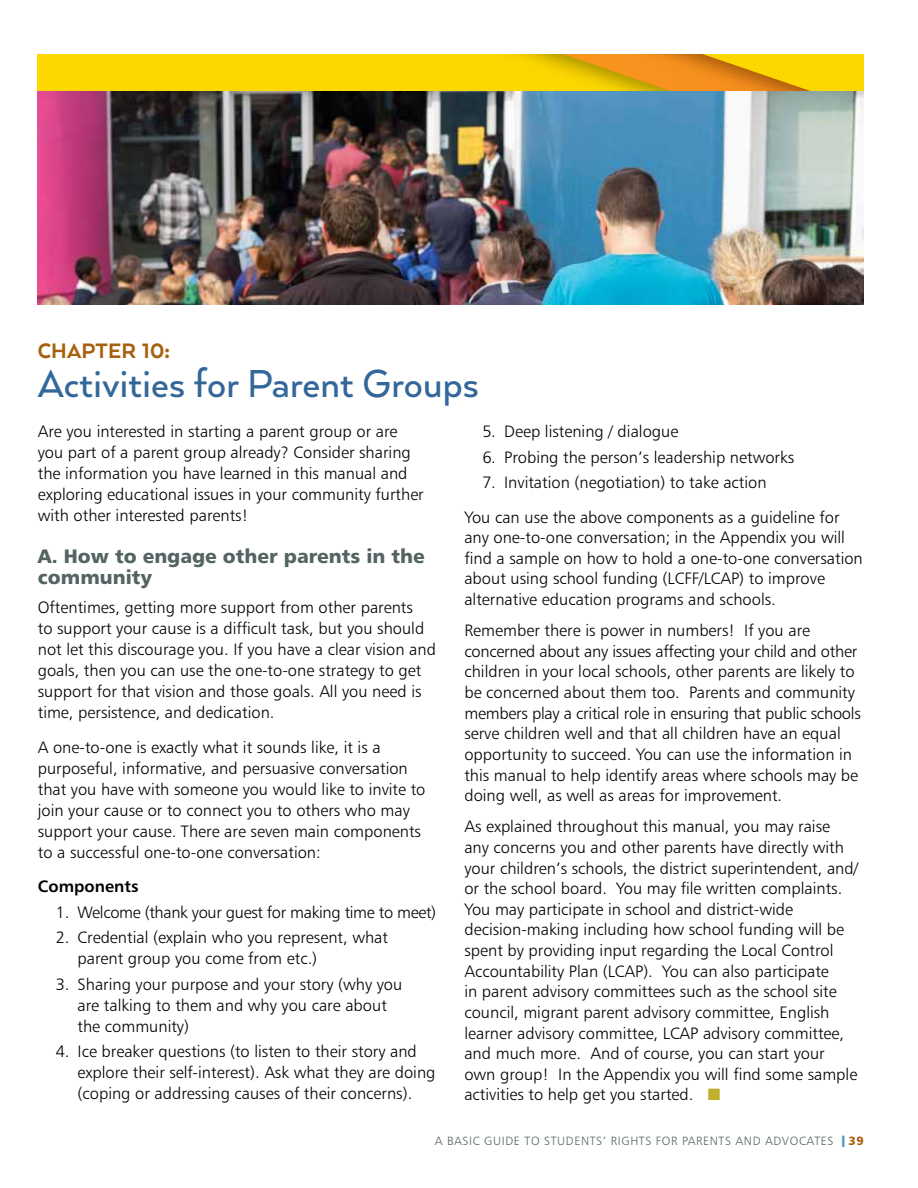
<style>
.page{position:relative;width:918px;height:1188px;background:#fff}
.page>*{position:absolute;margin:0;border:0;box-sizing:border-box;transform-origin:0 0}
.t1{font:500 45px "Arquitecta";letter-spacing:.005em;color:#33679a;scale:.95 1}
.t2{font:800 24.15px "Arquitecta";letter-spacing:.005em;color:#a7600c;scale:.95 1}
.t3{font:19.5px/21.8px "Humanist 777 BT Black B";color:#536462}
.t4{font:16.5px/20.7px "Humanist 777 BT Light B";color:#000}
.t5{font:16.5px "Humanist 777 BT Light B";letter-spacing:-.02em;color:#000}
.t6{font:16.5px "Humanist 777 BT Bold B";color:#000}
.t7{font:12px "Humanist 777 BT Light B";letter-spacing:.05em;color:#536462}
.s1{font-size:24px}
.s2{font-size:27px}
.s3{color:#c0af2c}
.s4{color:#569bbe}
.s5{font-family:"Humanist 777 BT Black B";color:#a7600c}
</style>
<div class="page">
<div style="left:38px;top:54px;width:826px;height:38px;background:#fdd700"></div>
<img style="left:328px;top:54px;width:235px;height:38px">
<svg style="left:563px;top:54px;width:301px;height:38px"></svg>
<img style="left:38px;top:92px;width:826px;height:213px">
<h2 class="t2" style="left:38px;top:336px;width:141px">CHAPTER <span class="s1">10</span><span class="s2">:</span></h2>
<h1 class="t1" style="left:38px;top:356px;width:466px">Activities for Parent Groups</h1>
<p class="t4" style="left:38px;top:421px;width:388px">Are you interested in starting a parent group or are you part of a parent group already? Consider sharing the information you have learned in this manual and exploring educational issues in your community further with other interested parents!</p>
<p class="t3" style="left:38px;top:544px;width:388px">A. How to engage other parents in the community</p>
<p class="t4" style="left:38px;top:597px;width:400px">Oftentimes, getting more support from other parents<br>to support your cause is a difficult task, but you should not let this discourage you. If you have a clear vision and goals, then you can use the one-to-one strategy to get support for that vision and those goals. All you need is time, persistence, and dedication.</p>
<p class="t4" style="left:38px;top:736px;width:389px">A one-to-one is exactly what it sounds like, it is a purposeful, informative, and persuasive conversation that you have with someone you would like to invite to join your cause or to connect you to others who may support your cause. There are seven main components to a successful one-to-one conversation:</p>
<p class="t6" style="left:38px;top:876px;width:102px">Components</p>
<p class="t5" style="left:56px;top:902px;width:382px">1. Welcome (thank your guest for making time to meet)</p>
<p class="t4" style="left:78px;top:927px;width:312px;text-indent:-22px">2. Credential (explain who you represent, what parent group you come from etc.)</p>
<p class="t4" style="left:78px;top:973px;width:326px;text-indent:-22px">3. Sharing your purpose and your story (why you are talking to them and why you care about the community)</p>
<p class="t4" style="left:78px;top:1041px;width:359px;text-indent:-22px">4. Ice breaker questions (to listen to their story and explore their self-interest). Ask what they are doing (coping or addressing causes of their concerns).</p>
<p class="t4" style="left:482px;top:421px;width:197px">5. Deep listening / dialogue</p>
<p class="t4" style="left:482px;top:447px;width:313px">6. Probing the person’s leadership networks</p>
<p class="t4" style="left:464px;top:465px;width:377px;line-height:34px;text-indent:18px">7. Invitation (negotiation) to take action<br>You can use the above components as a guideline for</p>
<p class="t4" style="left:464px;top:527px;width:400px">any one-to-one conversation; in the Appendix you will find a sample on how to hold a one-to-one conversation about using school funding (LCFF/LCAP) to improve alternative education programs and schools.</p>
<p class="t4" style="left:464px;top:620px;width:398px">Remember there is power in numbers! If you are concerned about any issues affecting your child and other children in your local schools, other parents are likely to be concerned about them too. Parents and community members play a critical role in ensuring that public schools serve children well and that all children have an equal opportunity to succeed. You can use the information in this manual to help identify areas where schools may be doing well, as well as areas for improvement.</p>
<p class="t4" style="left:464px;top:816px;width:395px">As explained throughout this manual, you may raise any concerns you and other parents have directly with your children’s schools, the district superintendent, and/ or the school board. You may file written complaints.<br>You may participate in school and district-wide decision-making including how school funding will be spent by providing input regarding the Local Control Accountability Plan (LCAP). You can also participate<br>in parent advisory committees such as the school site council, migrant parent advisory committee, English learner advisory committee, LCAP advisory committee, and much more. And of course, you can start your own group! In the Appendix you will find some sample activities to help get you started. <span class="s3">■</span></p>
<p class="t7" style="left:435px;top:1134px;width:431px">A BASIC GUIDE TO STUDENTS’ RIGHTS FOR PARENTS AND ADVOCATES <span class="s4">■</span> <span class="s5">39</span></p>
</div>
